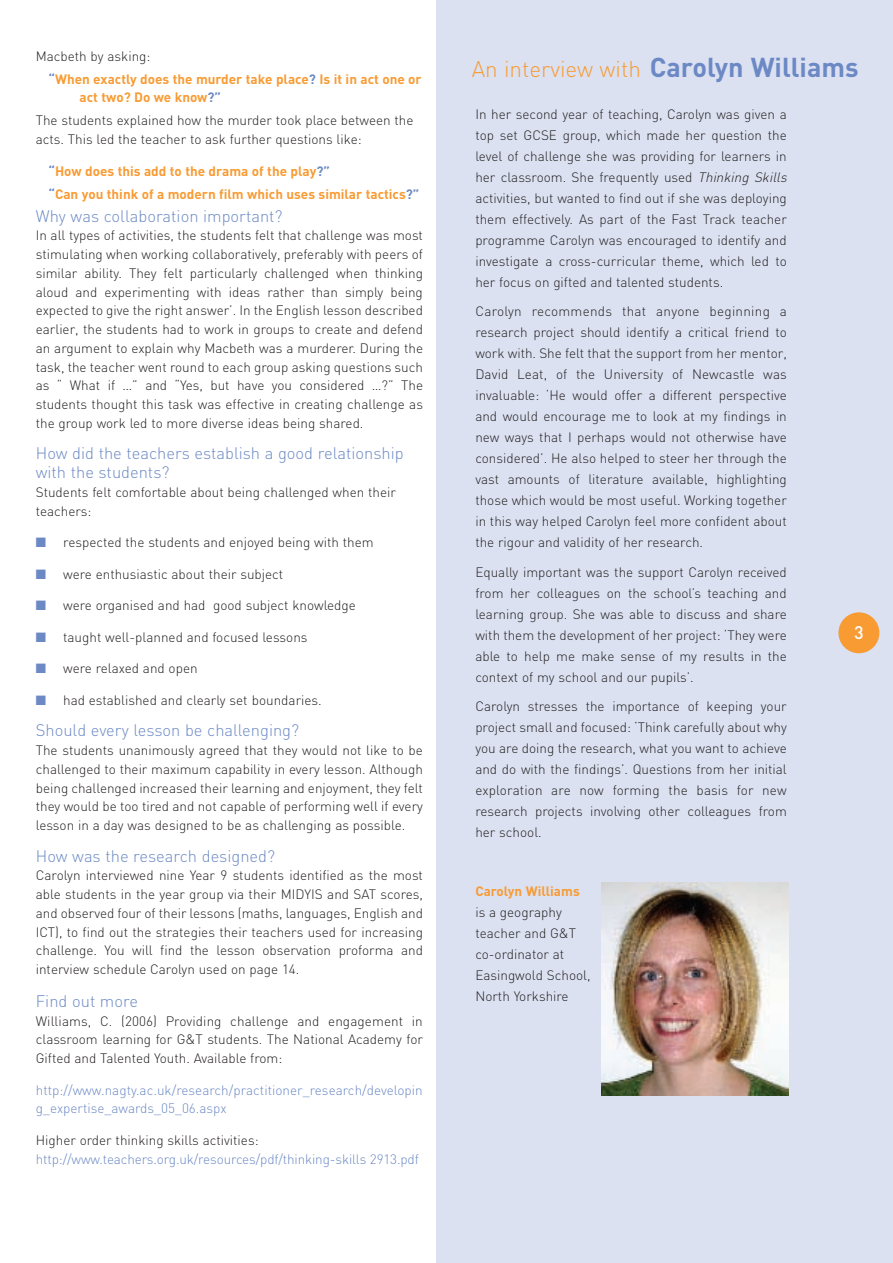
<style>
.page{position:relative;width:893px;height:1263px;background:#fff}
.page>*{position:absolute;margin:0;border:0;box-sizing:border-box;transform-origin:0 0}
.t1{font:300 22.5px "DIN";color:#f89b33}
.t2{font:500 18px "DIN";color:#fff}
.t3{font:300 16.5px/18.8px "DIN";color:#6c89c5}
.t4{font:300 13.5px/21px "DIN";color:#231f20;text-align:justify}
.t5{font:700 13.5px/23px "DIN";color:#f89b33}
.t6{font:300 13.5px/18.8px "DIN";letter-spacing:-.005em;color:#6c89c5}
.s1{font-weight:300;color:#231f20}
.s2{color:#6c89c5}
.s3{font-weight:700;color:#f89b33}
.s4{font-weight:700;color:#6c89c5}
.s5{font-weight:700;font-size:27px;color:#6c89c5}
.s6{font-style:italic}
</style>
<div class="page">
<div style="left:437px;top:0;width:456px;height:1263px;background:#dbe1f1"></div>
<div style="left:838px;top:612px;width:41px;height:41px;background:#f89b33;border-radius:50%"></div>
<img style="left:601px;top:882px;width:187px;height:213px">
<p class="t5" style="left:49px;top:46px;width:375px;text-indent:-13px"><span class="s1">Macbeth by asking:<br></span><span class="s2">“</span>When exactly does the murder take place<span class="s2">?</span> Is it in act one or</p>
<p class="t4" style="left:36px;top:88px;width:379px;line-height:23px;text-indent:44px"><span class="s3">act two? Do we know</span><span class="s4">?”<br></span>The students explained how the murder took place between the</p>
<p class="t4" style="left:36px;top:130px;width:327px">acts. This led the teacher to ask further questions like:</p>
<p class="t5" style="left:49px;top:161px;width:372px"><span class="s2">“</span>How does this add to the drama of the play<span class="s2">?”<br>“</span>Can you think of a modern film which uses similar tactics<span class="s2">?”</span></p>
<p class="t3" style="left:36px;top:208px;width:248px">Why was collaboration important?</p>
<p class="t4" style="left:36px;top:228px;width:389px;line-height:18.8px">In all types of activities, the students felt that challenge was most stimulating when working collaboratively, preferably with peers of similar ability. They felt particularly challenged when thinking aloud and experimenting with ideas rather than simply being expected to give the right answer’. In the English lesson described earlier, the students had to work in groups to create and defend an argument to explain why Macbeth was a murderer. During the task, the teacher went round to each group asking questions such as “ What if …” and “Yes, but have you considered …?” The students thought this task was effective in creating challenge as the group work led to more diverse ideas being shared.</p>
<p class="t3" style="left:36px;top:446px;width:369px">How did the teachers establish a good relationship with the students?</p>
<p class="t4" style="left:36px;top:484px;width:362px;line-height:18.8px">Students felt comfortable about being challenged when their teachers:</p>
<p class="t4" style="left:36px;top:533px;width:339px"><span class="s2">■</span> respected the students and enjoyed being with them</p>
<p class="t4" style="left:36px;top:565px;width:249px"><span class="s2">■</span> were enthusiastic about their subject</p>
<p class="t4" style="left:36px;top:596px;width:322px"><span class="s2">■</span> were organised and had good subject knowledge</p>
<p class="t4" style="left:36px;top:628px;width:273px"><span class="s2">■</span> taught well-planned and focused lessons</p>
<p class="t4" style="left:36px;top:659px;width:163px"><span class="s2">■</span> were relaxed and open</p>
<p class="t4" style="left:36px;top:691px;width:287px"><span class="s2">■</span> had established and clearly set boundaries.</p>
<p class="t3" style="left:36px;top:723px;width:265px">Should every lesson be challenging?</p>
<p class="t4" style="left:36px;top:742px;width:389px;line-height:18.8px">The students unanimously agreed that they would not like to be challenged to their maximum capability in every lesson. Although being challenged increased their learning and enjoyment, they felt they would be too tired and not capable of performing well if every lesson in a day was designed to be as challenging as possible.</p>
<p class="t3" style="left:36px;top:848px;width:241px">How was the research designed?</p>
<p class="t4" style="left:36px;top:868px;width:389px;line-height:18.8px">Carolyn interviewed nine Year 9 students identified as the most able students in the year group via their MIDYIS and SAT scores, and observed four of their lessons (maths, languages, English and ICT), to find out the strategies their teachers used for increasing challenge. You will find the lesson observation proforma and interview schedule Carolyn used on page 14.</p>
<p class="t3" style="left:36px;top:993px;width:104px">Find out more</p>
<p class="t4" style="left:36px;top:1013px;width:389px;line-height:18.8px">Williams, C. (2006) Providing challenge and engagement in classroom learning for G&amp;T students. The National Academy for Gifted and Talented Youth. Available from:</p>
<p class="t6" style="left:36px;top:1082px;width:389px">http://www.nagty.ac.uk/research/practitioner_research/developin g_expertise_awards_05_06.aspx</p>
<p class="t4" style="left:36px;top:1131px;width:224px">Higher order thinking skills activities:</p>
<p class="t6" style="left:36px;top:1151px;width:385px">http://www.teachers.org.uk/resources/pdf/thinking-skills 2913.pdf</p>
<h1 class="t1" style="left:472px;top:61px;width:388px">An interview with <span class="s5">Carolyn Williams</span></h1>
<p class="t4" style="left:475px;top:105px;width:316px;text-align:left">In her second year of teaching, Carolyn was given a top set GCSE group, which made her question the level of challenge she was providing for learners in her classroom. She frequently used <span class="s6">Thinking Skills </span>activities, but wanted to find out if she was deploying them effectively. As part of the Fast Track teacher programme Carolyn was encouraged to identify and investigate a cross-curricular theme, which led to her focus on gifted and talented students.</p>
<p class="t4" style="left:475px;top:302px;width:313px">Carolyn recommends that anyone beginning a research project should identify a critical friend to work with. She felt that the support from her mentor, David Leat, of the University of Newcastle was invaluable: ‘He would offer a different perspective and would encourage me to look at my findings in new ways that I perhaps would not otherwise have considered’. He also helped to steer her through the vast amounts of literature available, highlighting those which would be most useful. Working together in this way helped Carolyn feel more confident about the rigour and validity of her research.</p>
<p class="t4" style="left:475px;top:563px;width:313px">Equally important was the support Carolyn received from her colleagues on the school’s teaching and learning group. She was able to discuss and share with them the development of her project: ‘They were able to help me make sense of my results in the context of my school and our pupils’.</p>
<p class="t4" style="left:475px;top:697px;width:313px">Carolyn stresses the importance of keeping your project small and focused: ‘Think carefully about why you are doing the research, what you want to achieve and do with the findings’. Questions from her initial exploration are now forming the basis for new research projects involving other colleagues from her school.</p>
<p class="t5" style="left:475px;top:881px;width:106px">Carolyn Williams</p>
<p class="t4" style="left:475px;top:903px;width:117px;text-align:left">is a geography teacher and G&amp;T co-ordinator at<br>Easingwold School,<br>North Yorkshire</p>
<h2 class="t2" style="left:854px;top:626px;width:11px">3</h2>
</div>
